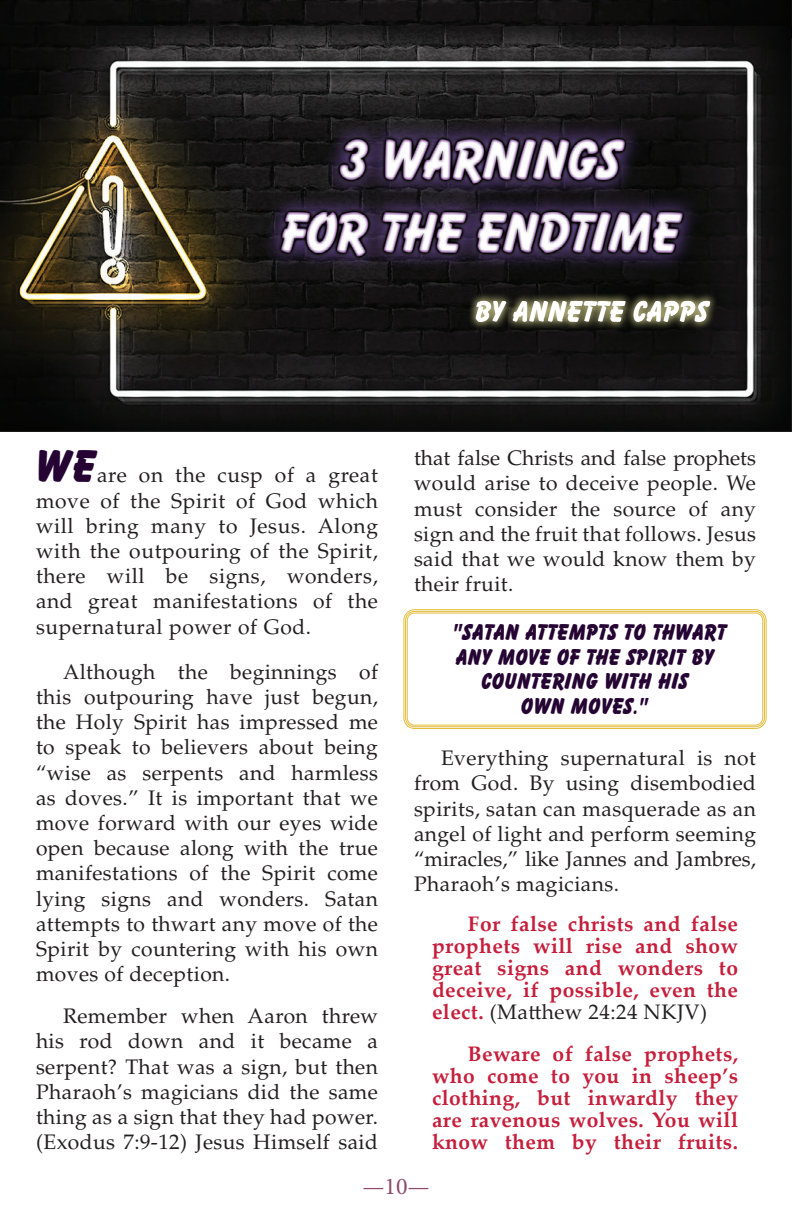
<style>
.page{position:relative;width:792px;height:1224px;background:#fff}
.page>*{position:absolute;margin:0;border:0;box-sizing:border-box;transform-origin:0 0}
.t1{font:700 expanded 48px "Balloon D";color:#250433}
.t2{font:700 expanded 32px "Balloon D";color:#fff}
.t3{font:700 expanded 24px/24.6px "Balloon D";letter-spacing:.02em;color:#250433;text-align:center;scale:.95 1}
.t4{font:24px "Minion Pro";color:#8d4a6b}
.t5{font:21px/25.2px "Palatino LT Std";letter-spacing:.02em;color:#231f20;text-align:justify}
.t6{font:700 21px/22px "Palatino Linotype";letter-spacing:.02em;color:#c51f3c;text-align:justify}
.s1{font-weight:400;color:#231f20}
</style>
<div class="page">
<img style="left:0;top:0;width:792px;height:26px">
<img style="left:0;top:26px;width:792px;height:405px">
<div style="left:383px;top:280px;width:360px;height:62px;background:#231f20;opacity:.75"></div>
<div style="left:404px;top:609px;width:362px;height:120px;border:1px solid #e1bc39;border-radius:11px"></div>
<div style="left:405px;top:611px;width:360px;height:116px;border:1px solid #e1bc39;border-radius:9px"></div>
<div style="left:407px;top:613px;width:356px;height:112px;border:1px solid #e1bc39;border-radius:7px"></div>
<img style="left:262px;top:117px;width:446px;height:164px">
<h2 class="t2" style="left:475px;top:294px;width:236px">BY ANNETTE CAPPS</h2>
<h1 class="t1" style="left:36px;top:440px;width:61px">WE</h1>
<p class="t5" style="left:36px;top:463px;width:344px;text-indent:61px">are on the cusp of a great move of the Spirit of God which will bring many to Jesus. Along with the outpouring of the Spirit, there will be signs, wonders, and great manifestations of the supernatural power of God.</p>
<p class="t5" style="left:36px;top:659px;width:344px;text-indent:27px">Although the beginnings of this outpouring have just begun, the Holy Spirit has impressed me to speak to believers about being “wise as serpents and harmless as doves.” It is important that we move forward with our eyes wide open because along with the true manifestations of the Spirit come lying signs and wonders. Satan attempts to thwart any move of the Spirit by countering with his own moves of deception.</p>
<p class="t5" style="left:36px;top:1004px;width:344px;text-indent:27px">Remember when Aaron threw his rod down and it became a serpent? That was a sign, but then Pharaoh’s magicians did the same thing as a sign that they had power. (Exodus 7:9-12) Jesus Himself said</p>
<p class="t5" style="left:414px;top:446px;width:344px">that false Christs and false prophets would arise to deceive people. We must consider the source of any sign and the fruit that follows. Jesus said that we would know them by their fruit.</p>
<p class="t3" style="left:453px;top:620px;width:289px">"SATAN ATTEMPTS TO THWART<br>ANY MOVE OF THE SPIRIT BY<br>COUNTERING WITH HIS<br>OWN MOVES."</p>
<p class="t5" style="left:414px;top:746px;width:344px;text-indent:27px">Everything supernatural is not from God. By using disembodied spirits, satan can masquerade as an angel of light and perform seeming “miracles,” like Jannes and Jambres, Pharaoh’s magicians.</p>
<p class="t6" style="left:432px;top:912px;width:308px;text-indent:36px">For false christs and false prophets will rise and show great signs and wonders to deceive, if possible, even the elect. <span class="s1">(Matthew 24:24 NKJV)</span></p>
<p class="t6" style="left:432px;top:1042px;width:308px;text-indent:36px">Beware of false prophets, who come to you in sheep’s clothing, but inwardly they are ravenous wolves. You will know them by their fruits.</p>
<p class="t4" style="left:362px;top:1170px;width:69px">—10—</p>
</div>
